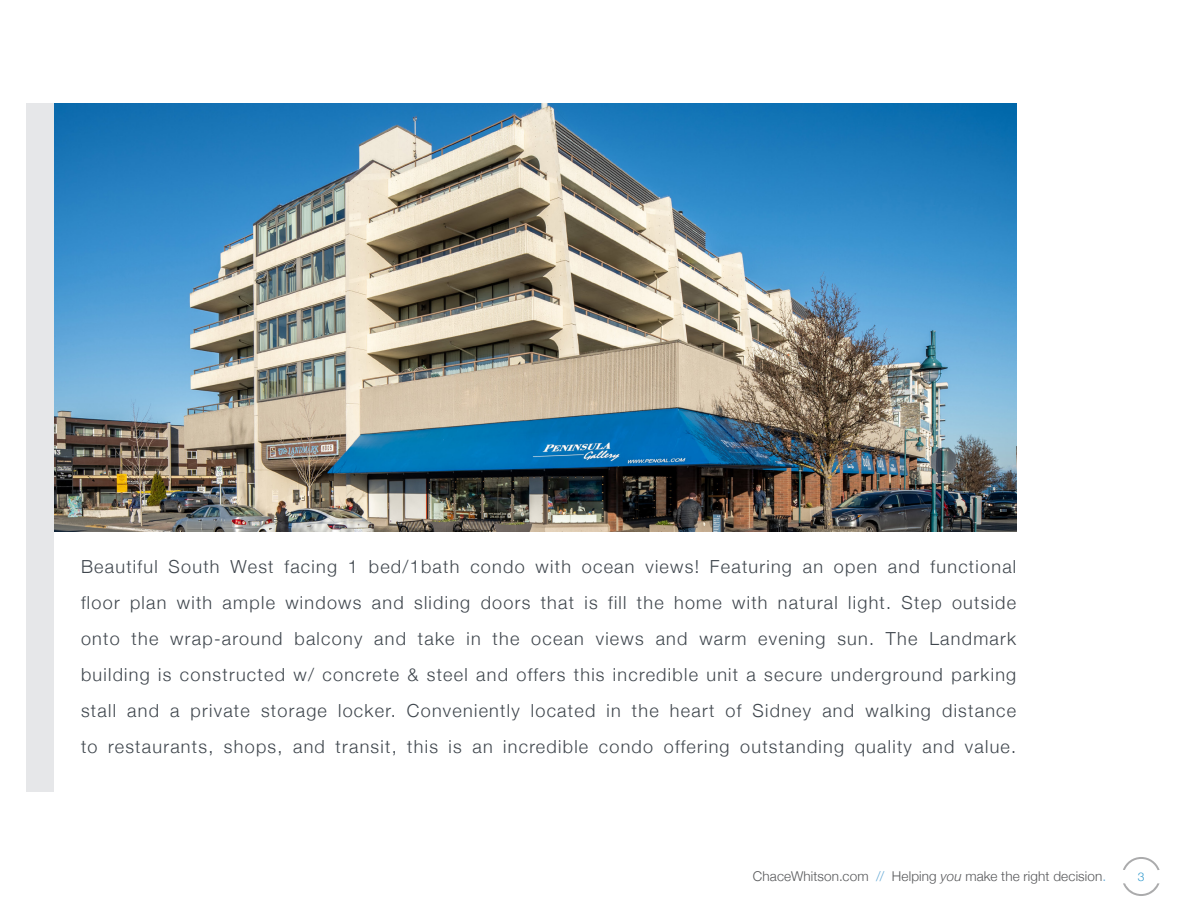
<style>
.page{position:relative;width:1188px;height:918px;background:#fff}
.page>*{position:absolute;margin:0;border:0;box-sizing:border-box;transform-origin:0 0}
.ParaStyle01-Leading_Auto__Align_Left{font:300 18px/36px "Helvetica Neue";letter-spacing:.07em;color:#3f464d;text-align:justify}
.t1{font:300 13.5px "Helvetica Neue";letter-spacing:.01em;color:#57585a}
.t2{font:300 12px "Helvetica Neue";color:#2f99cd}
.s1{color:#62a8d5}
.s2{font-style:italic}
</style>
<div class="page">
<svg style="left:1123px;top:857px;width:37px;height:13px"></svg>
<svg style="left:1123px;top:883px;width:37px;height:13px"></svg>
<img style="left:54px;top:103px;width:962px;height:429px">
<div style="left:26px;top:103px;width:28px;height:689px;background:#e6e7e9"></div>
<p class="ParaStyle01-Leading_Auto__Align_Left" style="left:81px;top:547px;width:937px">Beautiful South West facing 1 bed/1bath condo with ocean views! Featuring an open and functional floor plan with ample windows and sliding doors that is fill the home with natural light. Step outside onto the wrap-around balcony and take in the ocean views and warm evening sun. The Landmark building is constructed w/ concrete &amp; steel and offers this incredible unit a secure underground parking stall and a private storage locker. Conveniently located in the heart of Sidney and walking distance to restaurants, shops, and transit, this is an incredible condo offering outstanding quality and value.</p>
<p class="t1" style="left:753px;top:865px;width:355px">ChaceWhitson.com <span class="s1">//</span> Helping <span class="s2">you</span> make the right decision<span class="s1">.</span></p>
<p class="t2" style="left:1138px;top:867px;width:8px">3</p>
</div>
